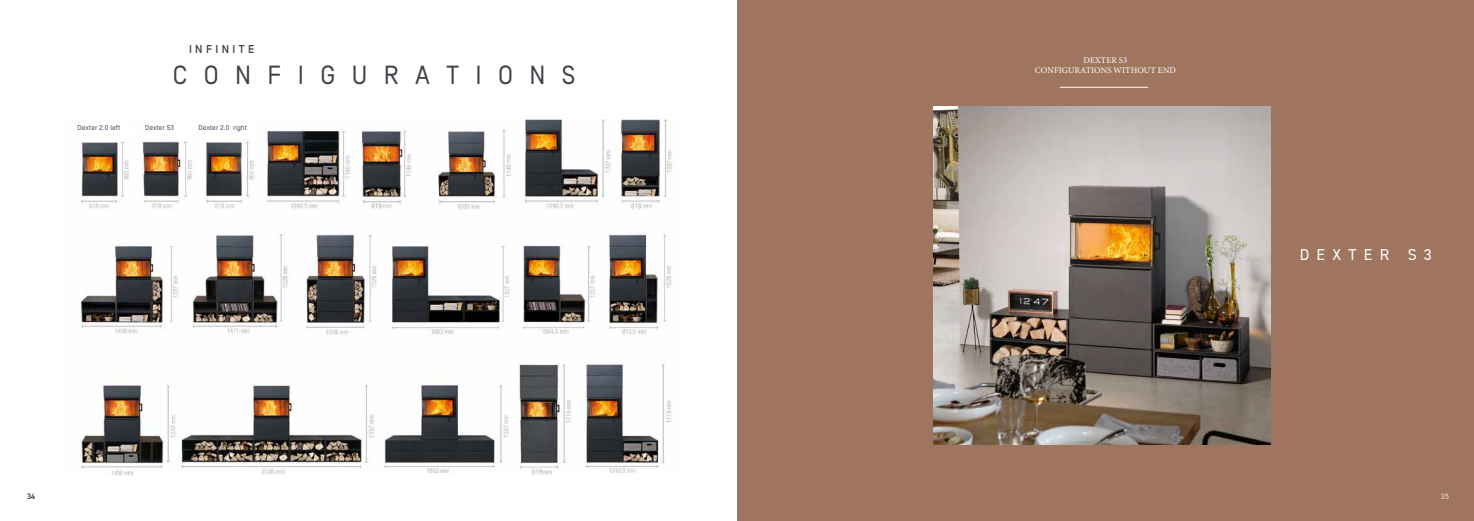
<style>
.page{position:relative;width:1474px;height:521px;background:#fff}
.page>*{position:absolute;margin:0;border:0;box-sizing:border-box;transform-origin:0 0}
.t1{font:26.25px "Simplon Norm";color:#433e47}
.t2{font:15.75px "DIN2014";letter-spacing:.465em;color:#fff}
.t3{font:500 11.38px "Simplon Norm";letter-spacing:.295em;color:#433e47}
.t4{font:8.75px/10.5px "Minion Pro";letter-spacing:.01em;color:#fff;text-align:center}
.t5{font:7.88px "DIN2014";color:#000}
.t6{font:7.88px "DIN2014";color:#ede2c9}
.t7{font:7px "Simplon Norm";letter-spacing:.015em;color:#433e47}
</style>
<div class="page">
<img style="left:79px;top:119px;width:595px;height:356px">
<div style="left:737px;top:0;width:736px;height:521px;background:#a07560"></div>
<hr style="left:1059px;top:87px;width:89px;height:1px;background:#fff">
<img style="left:933px;top:107px;width:337px;height:337px">
<div style="left:78px;top:124px;width:52px;height:10px;background:#fff"></div>
<div style="left:198px;top:124px;width:53px;height:10px;background:#fff"></div>
<div style="left:145px;top:124px;width:53px;height:10px;background:#fff"></div>
<h3 class="t3" style="left:189px;top:43px;width:67px">INFINITE</h3>
<h1 class="t1" style="left:173px;top:61px;width:404px">C O N F I G U R A T I O N S</h1>
<p class="t7" style="left:78px;top:124px;width:45px">Dexter 2.0 left</p>
<p class="t7" style="left:145px;top:124px;width:30px">Dexter S3</p>
<p class="t7" style="left:198px;top:124px;width:50px">Dexter 2.0 right</p>
<p class="t4" style="left:1034px;top:55px;width:143px">DEXTER S3<br>CONFIGURATIONS WITHOUT END</p>
<h2 class="t2" style="left:1299px;top:244px;width:134px">DEXTER S3</h2>
<p class="t5" style="left:27px;top:491px;width:10px">34</p>
<p class="t6" style="left:1440px;top:491px;width:10px">35</p>
</div>
